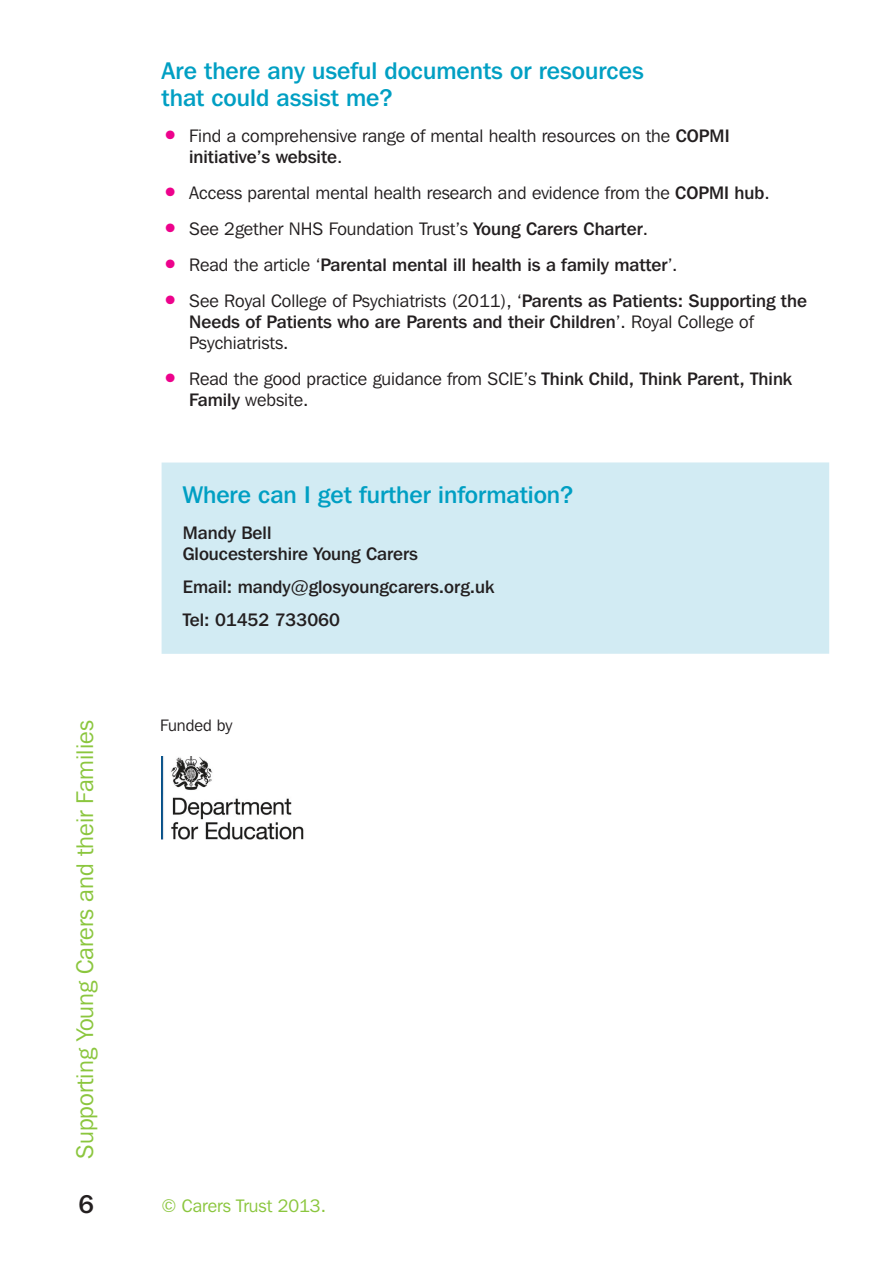
<style>
.page{position:relative;width:893px;height:1263px;background:#fff}
.page>*{position:absolute;margin:0;border:0;box-sizing:border-box;transform-origin:0 0}
.t1{font:500 25.5px "Franklin Gothic IT Cby BT";color:#231f20}
._16pt_heads__turq_me{font:500 24px/27px "Franklin Gothic IT Cby BT";color:#009fc3}
.t2{font:24px "Franklin Gothic IT Cby BT";color:#8bc63e}
.further_info_heading{font:500 24px "Franklin Gothic IT Cby BT";color:#009fc3}
.further_info_details{font:500 18px/21px "Franklin Gothic IT Cby BT";color:#231f20}
.t3{font:18px/21px "Franklin Gothic IT Cby BT";color:#231f20}
.text{font:18px "Franklin Gothic IT Cby BT";color:#8bc63e}
.t4{font:16.5px "Franklin Gothic IT Cby BT";color:#231f20}
.s1{font-weight:600;font-size:30px;color:#ed028c}
.s2{font-weight:500}
.s3{font-weight:400}
</style>
<div class="page">
<div style="left:162px;top:462px;width:667px;height:192px;background:#d2ebf3"></div>
<img style="left:161px;top:756px;width:143px;height:84px">
<p class="_16pt_heads__turq_me" style="left:162px;top:56px;width:484px">Are there any useful documents or resources that could assist me?</p>
<p class="t3" style="left:189px;top:125px;width:542px;text-indent:-28px"><span class="s1">•</span> Find a comprehensive range of mental health resources on the <span class="s2">COPMI initiative’s website</span>.</p>
<p class="t3" style="left:162px;top:182px;width:610px"><span class="s1">•</span> Access parental mental health research and evidence from the <span class="s2">COPMI hub</span>.</p>
<p class="t3" style="left:162px;top:218px;width:488px"><span class="s1">•</span> See 2gether NHS Foundation Trust’s <span class="s2">Young Carers Charter</span>.</p>
<p class="further_info_details" style="left:162px;top:254px;width:518px"><span class="s1">•</span> <span class="s3">Read the article ‘</span>Parental mental ill health is a family matter<span class="s3">’.</span></p>
<p class="further_info_details" style="left:189px;top:290px;width:619px;text-indent:-28px"><span class="s1">•</span> <span class="s3">See Royal College of Psychiatrists (2011), ‘</span>Parents as Patients: Supporting the<br>Needs of Patients who are Parents and their Children<span class="s3">’. Royal College of<br>Psychiatrists.</span></p>
<p class="t3" style="left:189px;top:368px;width:604px;text-indent:-28px"><span class="s1">•</span> Read the good practice guidance from SCIE’s <span class="s2">Think Child, Think Parent, Think<br>Family</span> website.</p>
<p class="further_info_heading" style="left:183px;top:480px;width:392px">Where can I get further information?</p>
<p class="further_info_details" style="left:183px;top:522px;width:237px">Mandy Bell<br>Gloucestershire Young Carers</p>
<p class="further_info_details" style="left:183px;top:576px;width:313px">Email: mandy@glosyoungcarers.org.uk</p>
<p class="further_info_details" style="left:183px;top:609px;width:159px">Tel: 01452 733060</p>
<p class="t4" style="left:160px;top:715px;width:74px">Funded by</p>
<h2 class="t2" style="left:70px;top:1159px;width:440px;rotate:-90deg">Supporting Young Carers and their Families</h2>
<h1 class="t1" style="left:78px;top:1188px;width:17px">6</h1>
<p class="text" style="left:162px;top:1195px;width:166px">© Carers Trust 2013.</p>
</div>
